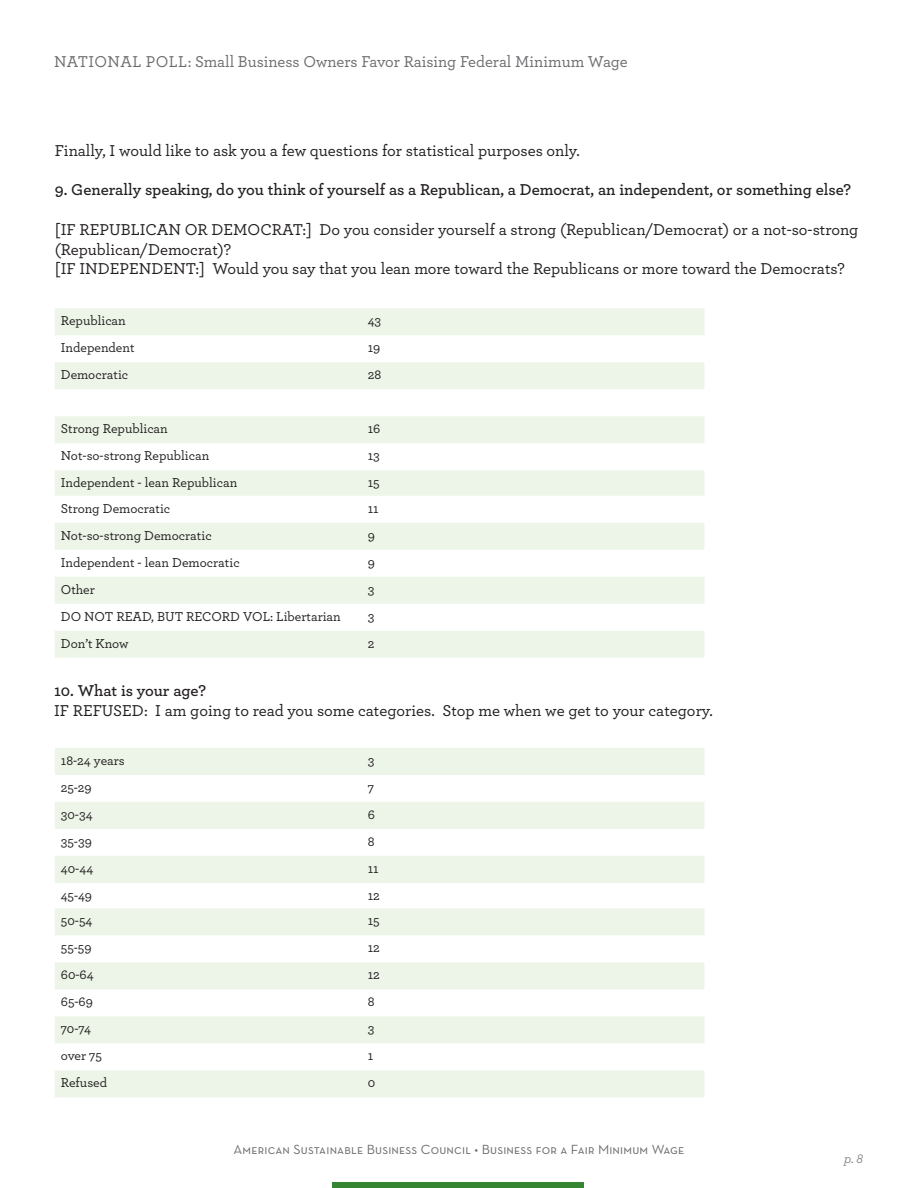
<style>
.page{position:relative;width:918px;height:1188px;background:#fff}
.page>*{position:absolute;margin:0;border:0;box-sizing:border-box;transform-origin:0 0}
.t1{font:500 16.5px/19.8px "Archer";color:#231f20}
.t2{font:600 16.5px "Archer";color:#231f20}
.subhead2_space_befor{font:500 16.5px "Archer";color:#6c6d70}
.t3{font:500 13.5px "Archer";color:#231f20}
.t4{font:13.5px "Neutra Text Book SC";letter-spacing:.015em;color:#6c6d70}
.subhead2_space_befor-2{font:italic 13.5px "Archer";color:#6c6d70}
</style>
<div class="page">
<div style="left:332px;top:1182px;width:252px;height:6px;background:#368532"></div>
<svg style="left:55px;top:308px;width:649px;height:350px;fill:#ecf5e8"></svg>
<svg style="left:55px;top:748px;width:649px;height:349px;fill:#ecf5e8"></svg>
<p class="subhead2_space_befor" style="left:54px;top:50px;width:575px">NATIONAL POLL: Small Business Owners Favor Raising Federal Minimum Wage</p>
<p class="t1" style="left:55px;top:139px;width:527px">Finally, I would like to ask you a few questions for statistical purposes only.</p>
<p class="t2" style="left:55px;top:177px;width:798px">9. Generally speaking, do you think of yourself as a Republican, a Democrat, an independent, or something else?</p>
<p class="t1" style="left:55px;top:218px;width:805px">[IF REPUBLICAN OR DEMOCRAT:] Do you consider yourself a strong (Republican/Democrat) or a not-so-strong (Republican/Democrat)?</p>
<p class="t1" style="left:55px;top:258px;width:791px">[IF INDEPENDENT:] Would you say that you lean more toward the Republicans or more toward the Democrats?</p>
<p class="t3" style="left:61px;top:311px;width:67px">Republican</p>
<p class="t3" style="left:368px;top:311px;width:15px">43</p>
<p class="t3" style="left:61px;top:338px;width:75px">Independent</p>
<p class="t3" style="left:368px;top:338px;width:14px">19</p>
<p class="t3" style="left:61px;top:365px;width:69px">Democratic</p>
<p class="t3" style="left:368px;top:365px;width:15px">28</p>
<p class="t3" style="left:61px;top:419px;width:109px">Strong Republican</p>
<p class="t3" style="left:368px;top:419px;width:14px">16</p>
<p class="t3" style="left:61px;top:446px;width:150px">Not-so-strong Republican</p>
<p class="t3" style="left:368px;top:446px;width:14px">13</p>
<p class="t3" style="left:61px;top:473px;width:178px">Independent - lean Republican</p>
<p class="t3" style="left:368px;top:473px;width:14px">15</p>
<p class="t3" style="left:61px;top:498px;width:111px">Strong Democratic</p>
<p class="t3" style="left:368px;top:498px;width:13px">11</p>
<p class="t3" style="left:61px;top:525px;width:152px">Not-so-strong Democratic</p>
<p class="t3" style="left:368px;top:525px;width:9px">9</p>
<p class="t3" style="left:61px;top:552px;width:180px">Independent - lean Democratic</p>
<p class="t3" style="left:368px;top:552px;width:9px">9</p>
<p class="t3" style="left:61px;top:579px;width:36px">Other</p>
<p class="t3" style="left:368px;top:579px;width:8px">3</p>
<p class="t3" style="left:61px;top:606px;width:282px">DO NOT READ, BUT RECORD VOL: Libertarian</p>
<p class="t3" style="left:368px;top:606px;width:8px">3</p>
<p class="t3" style="left:61px;top:633px;width:69px">Don’t Know</p>
<p class="t3" style="left:368px;top:633px;width:8px">2</p>
<p class="t2" style="left:54px;top:678px;width:154px">10. What is your age?</p>
<p class="t1" style="left:54px;top:700px;width:660px">IF REFUSED: I am going to read you some categories. Stop me when we get to your category.</p>
<p class="t3" style="left:61px;top:750px;width:65px">18-24 years</p>
<p class="t3" style="left:368px;top:750px;width:8px">3</p>
<p class="t3" style="left:61px;top:777px;width:32px">25-29</p>
<p class="t3" style="left:368px;top:777px;width:8px">7</p>
<p class="t3" style="left:61px;top:804px;width:33px">30-34</p>
<p class="t3" style="left:368px;top:804px;width:9px">6</p>
<p class="t3" style="left:61px;top:831px;width:32px">35-39</p>
<p class="t3" style="left:368px;top:831px;width:8px">8</p>
<p class="t3" style="left:61px;top:858px;width:34px">40-44</p>
<p class="t3" style="left:368px;top:858px;width:13px">11</p>
<p class="t3" style="left:61px;top:885px;width:33px">45-49</p>
<p class="t3" style="left:368px;top:885px;width:14px">12</p>
<p class="t3" style="left:61px;top:911px;width:33px">50-54</p>
<p class="t3" style="left:368px;top:911px;width:14px">15</p>
<p class="t3" style="left:61px;top:938px;width:32px">55-59</p>
<p class="t3" style="left:368px;top:938px;width:14px">12</p>
<p class="t3" style="left:61px;top:965px;width:34px">60-64</p>
<p class="t3" style="left:368px;top:965px;width:14px">12</p>
<p class="t3" style="left:61px;top:992px;width:34px">65-69</p>
<p class="t3" style="left:368px;top:992px;width:8px">8</p>
<p class="t3" style="left:61px;top:1019px;width:32px">70-74</p>
<p class="t3" style="left:368px;top:1019px;width:8px">3</p>
<p class="t3" style="left:61px;top:1046px;width:43px">over 75</p>
<p class="t3" style="left:368px;top:1046px;width:7px">1</p>
<p class="t3" style="left:61px;top:1073px;width:48px">Refused</p>
<p class="t3" style="left:368px;top:1073px;width:9px">0</p>
<p class="t4" style="left:233px;top:1141px;width:452px">American Sustainable Business Council • Business for a Fair Minimum Wage</p>
<p class="subhead2_space_befor-2" style="left:844px;top:1149px;width:20px">p. 8</p>
</div>
